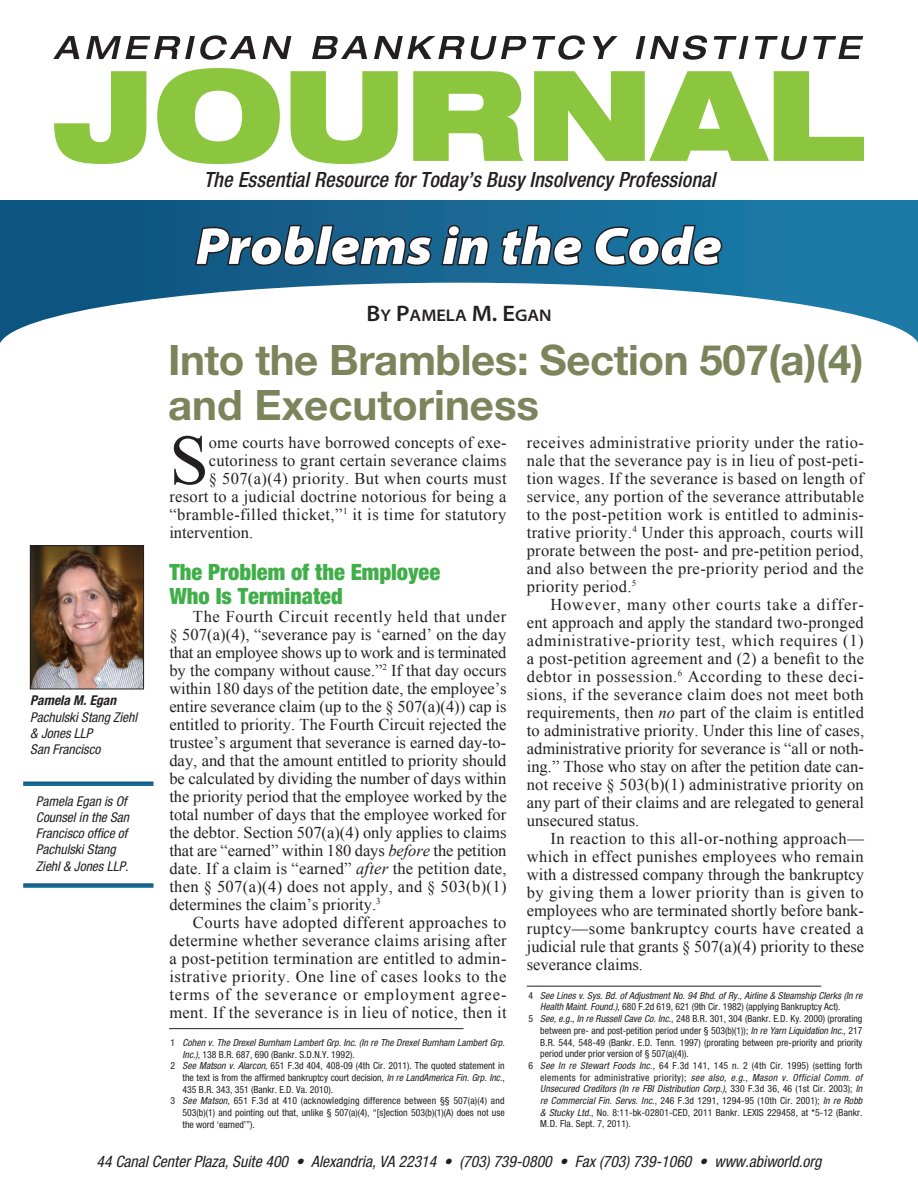
<style>
.page{position:relative;width:918px;height:1188px;background:#fff}
.page>*{position:absolute;margin:0;border:0;box-sizing:border-box;transform-origin:0 0}
.Body_text{font:70.8px "Times New Roman";color:#231f20}
.Page_Header{font:italic 900 semi-expanded 52.5px "Myriad Pro";color:#fff}
.Article_Headline_1{font:700 42px "Helvetica Neue";letter-spacing:-.01em;color:#7c845c}
.Subhead_1{font:900 condensed 22.5px "Helvetica Neue";color:#40ae49}
.t1{font:italic 500 condensed 21px "Helvetica Neue";letter-spacing:.005em;color:#231f20}
.Author_Name_-_Top_of{font:600 semi-expanded 16.8px "Myriad Pro";color:#231f20}
.Body_text-2{font:16.5px/18px "Times New Roman";letter-spacing:.02em;color:#231f20;text-align:justify}
.Body_text-3{font:16.5px "Times New Roman";color:#231f20}
.t2{font:italic condensed 15.75px "Helvetica Neue";color:#231f20}
.Author_Caption_2_Bio{font:italic condensed 13.5px/16.2px "Helvetica Neue";color:#231f20}
.Author_Caption_1{font:italic 700 condensed 13.5px "Helvetica Neue";color:#231f20}
.Footnote{font:condensed 9.75px/11.7px "Helvetica Neue";color:#231f20;text-align:justify}
.Footnote-2{font:italic condensed 9.75px/11.7px "Helvetica Neue";color:#231f20}
.s1{font-size:22.5px}
.s2{font-style:italic}
.s3{font-style:normal}
</style>
<div class="page">
<svg style="left:54px;top:71px;width:92px;height:93px"></svg>
<svg style="left:157px;top:68px;width:123px;height:96px"></svg>
<svg style="left:291px;top:71px;width:107px;height:93px"></svg>
<svg style="left:413px;top:71px;width:111px;height:90px"></svg>
<svg style="left:534px;top:71px;width:330px;height:90px"></svg>
<svg style="left:53px;top:36px;width:26px;height:23px"></svg>
<svg style="left:86px;top:35px;width:170px;height:25px"></svg>
<svg style="left:263px;top:36px;width:28px;height:23px"></svg>
<svg style="left:312px;top:36px;width:55px;height:23px"></svg>
<svg style="left:374px;top:36px;width:153px;height:24px"></svg>
<svg style="left:533px;top:35px;width:52px;height:25px"></svg>
<svg style="left:593px;top:36px;width:25px;height:23px"></svg>
<svg style="left:636px;top:35px;width:71px;height:25px"></svg>
<svg style="left:714px;top:36px;width:35px;height:23px"></svg>
<svg style="left:755px;top:36px;width:52px;height:24px"></svg>
<svg style="left:813px;top:36px;width:50px;height:23px"></svg>
<svg style="left:0;top:201px;width:918px;height:82px;background:#146793"></svg>
<svg style="left:0;top:283px;width:918px;height:60px"></svg>
<svg style="left:193px;top:200px;width:531px;height:143px"></svg>
<img style="left:32px;top:547px;width:110px;height:140px">
<div style="left:30px;top:545px;width:114px;height:144px;border:1px solid #231f20"></div>
<hr style="left:169px;top:1028px;width:295px;height:1px;background:#231f20">
<hr style="left:527px;top:986px;width:294px;height:1px;background:#231f20">
<svg style="left:23px;top:782px;width:131px;height:4px"></svg>
<div style="left:23px;top:883px;width:131px;height:5px;background:#18638e"></div>
<p class="Author_Caption_1" style="left:30px;top:692px;width:87px">Pamela M. Egan</p>
<p class="Author_Caption_2_Bio" style="left:30px;top:709px;width:108px">Pachulski Stang Ziehl &amp; Jones LLP</p>
<p class="Author_Caption_2_Bio" style="left:30px;top:741px;width:72px">San Francisco</p>
<p class="Author_Caption_2_Bio" style="left:36px;top:793px;width:95px">Pamela Egan is Of<br>Counsel in the San<br>Francisco office of<br>Pachulski Stang<br>Ziehl &amp; Jones LLP.</p>
<p class="t1" style="left:204px;top:167px;width:513px">The Essential Resource for Today’s Busy Insolvency Professional</p>
<p class="Page_Header" style="left:196px;top:216px;width:528px">Problems in the Code</p>
<p class="Author_Name_-_Top_of" style="left:366px;top:306px;width:187px"><span class="s1">B</span>Y <span class="s1">P</span>AMELA <span class="s1">M. E</span>GAN</p>
<p class="Article_Headline_1" style="left:168px;top:334px;width:697px">Into the Brambles: Section 507(a)(4)</p>
<p class="Article_Headline_1" style="left:168px;top:379px;width:372px">and Executoriness</p>
<p class="Body_text" style="left:169px;top:412px;width:41px">S</p>
<p class="Body_text-2" style="left:209px;top:433px;width:299px">ome courts have borrowed concepts of exe-</p>
<p class="Body_text-2" style="left:527px;top:433px;width:339px">receives administrative priority under the ratio&shy;nale that the severance pay is in lieu of post-peti&shy;tion wages. If the severance is based on length of service, any portion of the severance attributable to the post-petition work is entitled to adminis&shy;trative priority.<sup>4</sup> Under this approach, courts will prorate between the post- and pre-petition period, and also between the pre-priority period and the priority period.<sup>5</sup></p>
<p class="Body_text-2" style="left:527px;top:595px;width:339px;text-indent:24px">However, many other courts take a differ&shy;ent approach and apply the standard two-pronged administrative-priority test, which requires (1) a post-petition agreement and (2) a benefit to the debtor in possession.<sup>6</sup> According to these deci&shy;sions, if the severance claim does not meet both requirements, then <span class="s2">no</span> part of the claim is entitled to administrative priority. Under this line of cases, administrative priority for severance is “all or noth&shy;ing.” Those who stay on after the petition date can&shy;not receive § 503(b)(1) administrative priority on any part of their claims and are relegated to general unsecured status.</p>
<p class="Body_text-2" style="left:527px;top:829px;width:339px;text-indent:24px">In reaction to this all-or-nothing approach— which in effect punishes employees who remain with a distressed company through the bankruptcy by giving them a lower priority than is given to employees who are terminated shortly before bank&shy;ruptcy—some bankruptcy courts have created a judicial rule that grants § 507(a)(4) priority to these severance claims.</p>
<p class="Body_text-2" style="left:209px;top:451px;width:299px">cutoriness to grant certain severance claims</p>
<p class="Body_text-2" style="left:209px;top:469px;width:299px">§ 507(a)(4) priority. But when courts must</p>
<p class="Body_text-2" style="left:169px;top:487px;width:339px">resort to a judicial doctrine notorious for being a</p>
<p class="Body_text-2" style="left:169px;top:505px;width:339px">“bramble-filled thicket,”<sup>1</sup> it is time for statutory</p>
<p class="Body_text-3" style="left:169px;top:521px;width:85px">intervention.</p>
<p class="Subhead_1" style="left:169px;top:558px;width:272px">The Problem of the Employee</p>
<p class="Subhead_1" style="left:169px;top:582px;width:175px">Who Is Terminated</p>
<p class="Body_text-2" style="left:169px;top:607px;width:339px;text-indent:24px">The Fourth Circuit recently held that under § 507(a)(4), “severance pay is ‘earned’ on the day that an employee shows up to work and is terminated by the company without cause.”<sup>2</sup> If that day occurs within 180 days of the petition date, the employee’s entire severance claim (up to the § 507(a)(4)) cap is entitled to priority. The Fourth Circuit rejected the trustee’s argument that severance is earned day-to&shy;day, and that the amount entitled to priority should be calculated by dividing the number of days within the priority period that the employee worked by the total number of days that the employee worked for the debtor. Section 507(a)(4) only applies to claims that are “earned” within 180 days <span class="s2">before</span> the petition date. If a claim is “earned” <span class="s2">after</span> the petition date, then § 507(a)(4) does not apply, and § 503(b)(1) determines the claim’s priority.<sup>3</sup></p>
<p class="Body_text-2" style="left:169px;top:913px;width:339px;text-indent:24px">Courts have adopted different approaches to determine whether severance claims arising after a post-petition termination are entitled to admin&shy;istrative priority. One line of cases looks to the terms of the severance or employment agree&shy;ment. If the severance is in lieu of notice, then it</p>
<p class="Footnote-2" style="left:540px;top:989px;width:324px;text-indent:-12px"><span class="s3">4</span> See Lines v. Sys. Bd. of Adjustment No. 94 Bhd. of Ry., Airline &amp; Steamship Clerks (In re<br>Health Maint. Found.)<span class="s3">, 680 F.2d 619, 621 (9th Cir. 1982) (applying Bankruptcy Act).</span></p>
<p class="Footnote" style="left:540px;top:1013px;width:324px;text-indent:-12px">5 <span class="s2">See, e.g., In re Russell Cave Co. Inc.</span>, 248 B.R. 301, 304 (Bankr. E.D. Ky. 2000) (prorating between pre- and post-petition period under § 503(b)(1)); <span class="s2">In re Yarn Liquidation Inc.</span>, 217<br>B.R. 544, 548-49 (Bankr. E.D. Tenn. 1997) (prorating between pre-priority and priority period under prior version of § 507(a)(4)).</p>
<p class="Footnote" style="left:540px;top:1060px;width:324px;text-indent:-12px">6 <span class="s2">See In re Stewart Foods Inc.</span>, 64 F.3d 141, 145 n. 2 (4th Cir. 1995) (setting forth elements for administrative priority); <span class="s2">see also, e.g., Mason v. Official Comm. of Unsecured Creditors (In re FBI Distribution Corp.)</span>, 330 F.3d 36, 46 (1st Cir. 2003); <span class="s2">In re Commercial Fin. Servs. Inc.</span>, 246 F.3d 1291, 1294-95 (10th Cir. 2001); <span class="s2">In re Robb &amp; Stucky Ltd.</span>, No. 8:11-bk-02801-CED, 2011 Bankr. LEXIS 229458, at *5-12 (Bankr.<br>M.D. Fla. Sept. 7, 2011).</p>
<p class="Footnote-2" style="left:183px;top:1037px;width:324px;text-indent:-12px"><span class="s3">1</span> Cohen v. The Drexel Burnham Lambert Grp. Inc. (In re The Drexel Burnham Lambert Grp.<br>Inc.)<span class="s3">, 138 B.R. 687, 690 (Bankr. S.D.N.Y. 1992).</span></p>
<p class="Footnote" style="left:183px;top:1060px;width:324px;text-indent:-12px">2 <span class="s2">See Matson v. Alarcon</span>, 651 F.3d 404, 408-09 (4th Cir. 2011). The quoted statement in the text is from the affirmed bankruptcy court decision, <span class="s2">In re LandAmerica Fin. Grp. Inc.</span>, 435 B.R. 343, 351 (Bankr. E.D. Va. 2010).</p>
<p class="Footnote" style="left:183px;top:1095px;width:324px;text-indent:-12px">3 <span class="s2">See Matson</span>, 651 F.3d at 410 (acknowledging difference between §§ 507(a)(4) and 503(b)(1) and pointing out that, unlike § 507(a)(4), “[s]ection 503(b)(1)(A) does not use the word ‘earned’”).</p>
<p class="t2" style="left:96px;top:1152px;width:727px">44 Canal Center Plaza, Suite 400 • Alexandria, VA 22314 • (703) 739-0800 • Fax (703) 739-1060 • www.abiworld.org</p>
</div>
